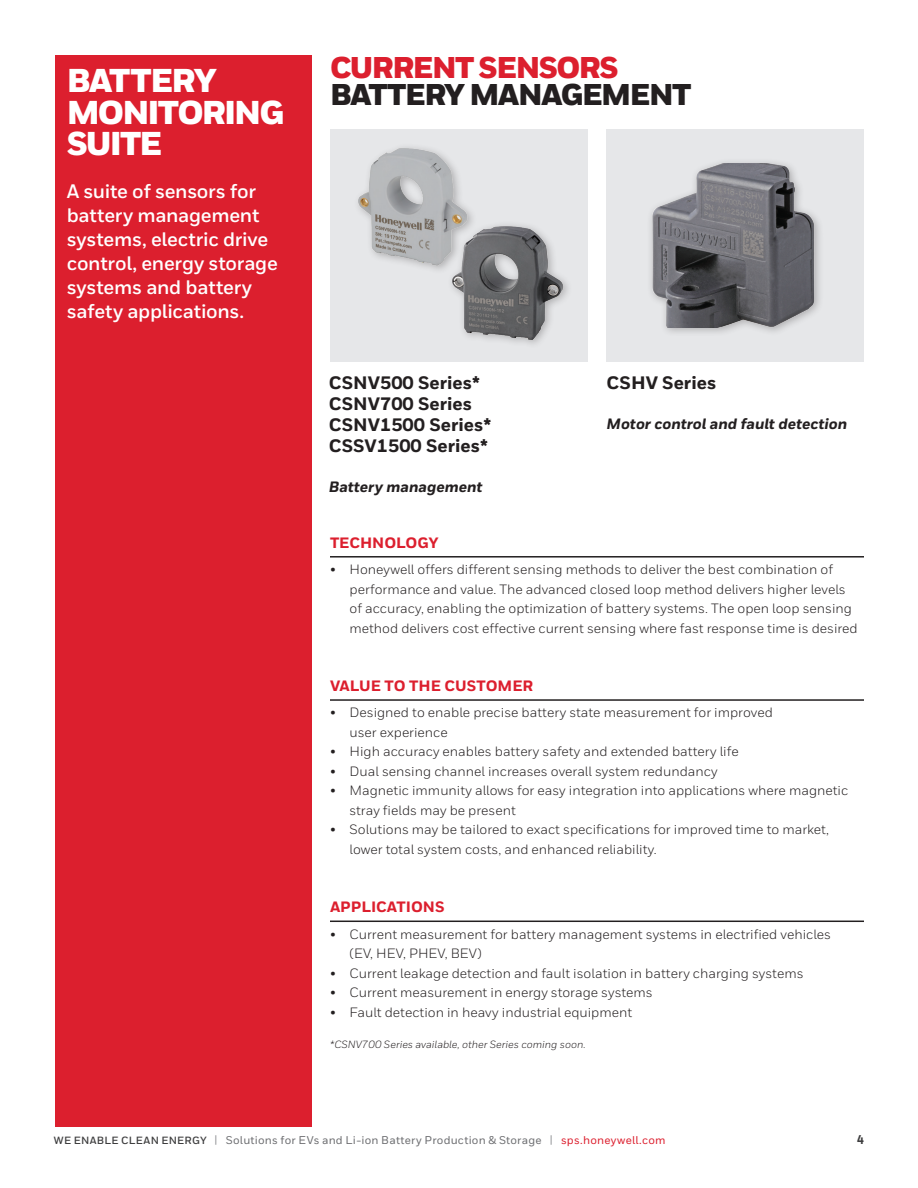
<style>
.page{position:relative;width:918px;height:1188px;background:#fff}
.page>*{position:absolute;margin:0;border:0;box-sizing:border-box;transform-origin:0 0}
.Section_Title__30_24{font:900 33px/31.5px "Honeywell Sans";letter-spacing:-.06em;color:#fff}
.t1{font:900 30px "Honeywell Sans";letter-spacing:-.05em;color:#231f20}
.t2{font:900 30px "Honeywell Sans";letter-spacing:-.05em;color:#dc1f2e}
.Intro_Body{font:700 19.5px/24px "Honeywell Sans";letter-spacing:-.015em;color:#fff}
.t3{font:800 18px/21px "Honeywell Sans";color:#231f20}
.t4{font:italic 800 15px "Honeywell Sans";color:#231f20}
.t5{font:800 15px "Honeywell Sans";color:#dc1f2e}
.t6{font:13.5px/19.5px "Honeywell Sans";color:#231f20}
.t7{font:800 12.75px "Honeywell Cond";color:#3e3e3f}
.t8{font:500 11.25px "Honeywell Sans";letter-spacing:.02em;color:#6c6d70}
.t9{font:italic 10.5px "Honeywell Sans";color:#231f20}
.s1{font-weight:700;font-size:10.5px;color:#3e3e3f}
.s2{font-size:11.4px;color:#939598}
.s3{color:#dc1f2e}
</style>
<div class="page">
<div style="left:55px;top:55px;width:256px;height:1071px;background:#dc1f2e"></div>
<div style="left:331px;top:129px;width:257px;height:233px;background:#e6e7e9"></div>
<div style="left:607px;top:129px;width:257px;height:233px;background:#e6e7e9"></div>
<div style="left:647px;top:158px;width:177px;height:180px;background:#231f20;opacity:.3"></div>
<img style="left:650px;top:164px;width:166px;height:163px">
<img style="left:358px;top:147px;width:210px;height:197px">
<hr style="left:330px;top:556px;width:534px;height:2px;background:#231f20">
<hr style="left:330px;top:699px;width:534px;height:2px;background:#231f20">
<hr style="left:330px;top:921px;width:534px;height:1px;background:#231f20">
<p class="Section_Title__30_24" style="left:67px;top:66px;width:219px">BATTERY<br>MONITORING<br>SUITE</p>
<p class="Intro_Body" style="left:67px;top:180px;width:213px">A suite of sensors for battery management systems, electric drive control, energy storage systems and battery safety applications.</p>
<p class="t2" style="left:330px;top:49px;width:290px">CURRENT SENSORS</p>
<p class="t1" style="left:330px;top:76px;width:363px">BATTERY MANAGEMENT</p>
<p class="t3" style="left:329px;top:373px;width:153px">CSNV500 Series*</p>
<p class="t3" style="left:329px;top:394px;width:164px">CSNV700 Series<br>CSNV1500 Series*</p>
<p class="t3" style="left:329px;top:436px;width:161px">CSSV1500 Series*</p>
<p class="t4" style="left:329px;top:478px;width:155px">Battery management</p>
<p class="t3" style="left:607px;top:373px;width:111px">CSHV Series</p>
<p class="t4" style="left:607px;top:415px;width:242px">Motor control and fault detection</p>
<p class="t5" style="left:330px;top:534px;width:110px">TECHNOLOGY</p>
<p class="t6" style="left:350px;top:560px;width:510px;text-indent:-20px">• Honeywell offers different sensing methods to deliver the best combination of performance and value. The advanced closed loop method delivers higher levels of accuracy, enabling the optimization of battery systems. The open loop sensing method delivers cost effective current sensing where fast response time is desired</p>
<p class="t5" style="left:330px;top:677px;width:205px">VALUE TO THE CUSTOMER</p>
<p class="t6" style="left:350px;top:703px;width:425px;text-indent:-20px">• Designed to enable precise battery state measurement for improved user experience</p>
<p class="t6" style="left:330px;top:742px;width:410px">• High accuracy enables battery safety and extended battery life</p>
<p class="t6" style="left:330px;top:762px;width:389px">• Dual sensing channel increases overall system redundancy</p>
<p class="t6" style="left:350px;top:781px;width:500px;text-indent:-20px">• Magnetic immunity allows for easy integration into applications where magnetic stray fields may be present</p>
<p class="t6" style="left:350px;top:820px;width:481px;text-indent:-20px">• Solutions may be tailored to exact specifications for improved time to market, lower total system costs, and enhanced reliability.</p>
<p class="t5" style="left:330px;top:898px;width:116px">APPLICATIONS</p>
<p class="t6" style="left:350px;top:924px;width:483px;text-indent:-20px">• Current measurement for battery management systems in electrified vehicles (EV, HEV, PHEV, BEV)</p>
<p class="t6" style="left:330px;top:963px;width:475px">• Current leakage detection and fault isolation in battery charging systems</p>
<p class="t6" style="left:330px;top:983px;width:324px">• Current measurement in energy storage systems</p>
<p class="t6" style="left:330px;top:1002px;width:304px">• Fault detection in heavy industrial equipment</p>
<p class="t9" style="left:330px;top:1038px;width:257px">*CSNV700 Series available, other Series coming soon.</p>
<p class="t8" style="left:54px;top:1133px;width:613px"><span class="s1">WE ENABLE CLEAN ENERGY</span> <span class="s2">|</span> Solutions for EVs and Li-ion Battery Production &amp; Storage <span class="s2">|</span> <span class="s3">sps.honeywell.com</span></p>
<p class="t7" style="left:857px;top:1132px;width:8px">4</p>
</div>
